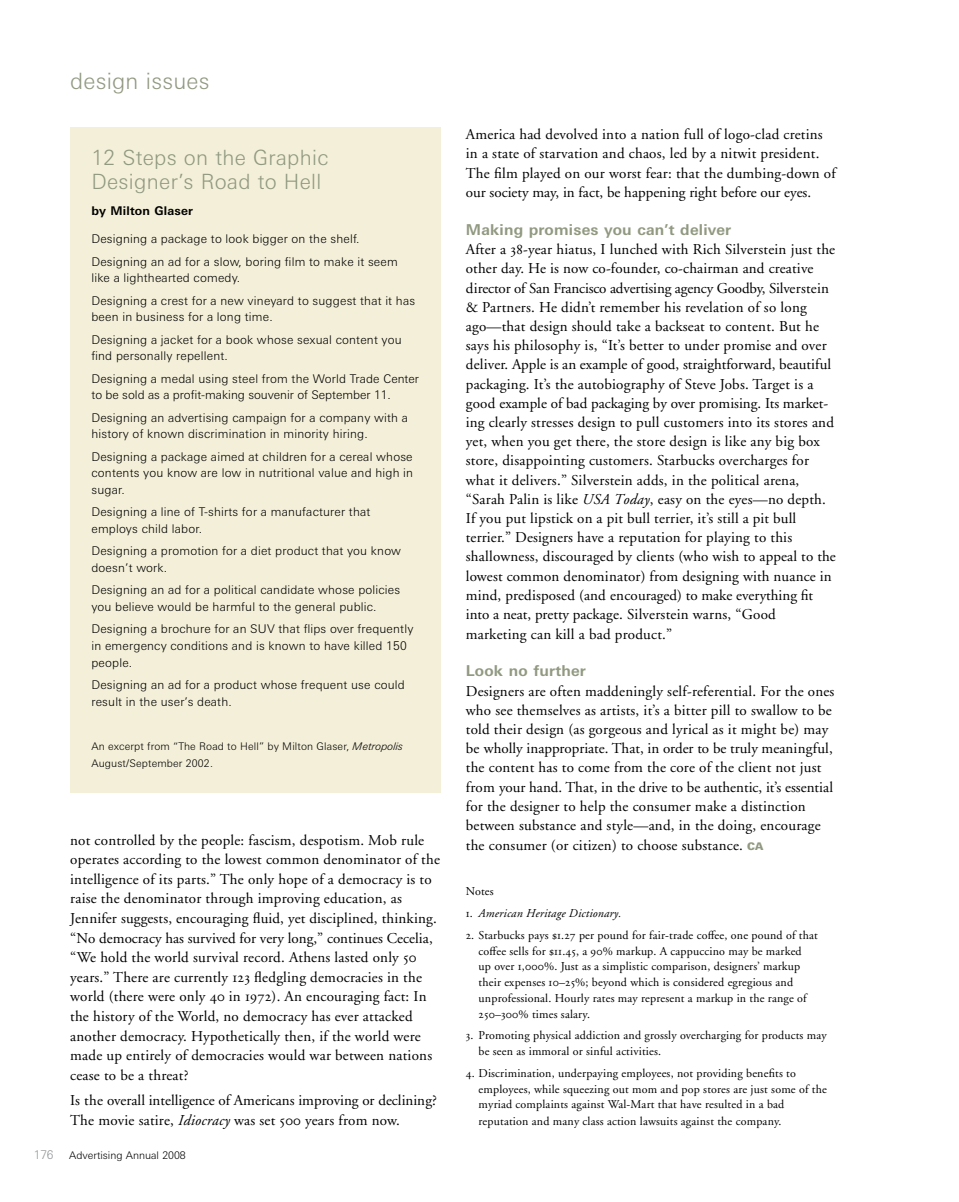
<style>
.page{position:relative;width:959px;height:1202px;background:#fff}
.page>*{position:absolute;margin:0;border:0;box-sizing:border-box;transform-origin:0 0}
.t1{font:300 22.5px "Linotype Univers Basic";letter-spacing:.01em;color:#919981}
.t2{font:300 21px/24px "Linotype Univers Basic";letter-spacing:.015em;color:#919981}
.t3{font:15px/19.2px "CA Garamond";letter-spacing:.015em;color:#000}
.t4{font:700 15px "Linotype Univers Basic";letter-spacing:.015em;color:#919981}
.t5{font:300 12px/16.5px "Linotype Univers Basic";letter-spacing:.015em;color:#000}
.t6{font:12px/15.8px "CA Garamond";letter-spacing:.015em;color:#000}
.t7{font:italic 12px "CA Garamond";letter-spacing:.015em;color:#000}
.t8{font:700 12px "Linotype Univers Basic";letter-spacing:.015em;color:#000}
.t9{font:300 12px "Linotype Univers Basic";color:#939598}
.t10{font:300 10.5px/16.5px "Linotype Univers Basic";letter-spacing:.015em;color:#000}
.s1{font-style:italic}
.s2{font-family:"Linotype Univers Basic";font-weight:900;font-size:10.5px;color:#919981}
.s3{font-style:normal}
.s4{font-family:"Adobe Garamond Exp"}
</style>
<div class="page">
<div style="left:70px;top:128px;width:370px;height:665px;background:#f3efd8"></div>
<h1 class="t1" style="left:70px;top:68px;width:141px">design issues</h1>
<h2 class="t2" style="left:91px;top:146px;width:238px">12 Steps on the Graphic<br>Designer’s Road to Hell</h2>
<p class="t8" style="left:91px;top:203px;width:103px">by Milton Glaser</p>
<p class="t5" style="left:91px;top:228px;width:308px;line-height:22.5px">Designing a package to look bigger on the shelf.<br>Designing an ad for a slow, boring film to make it seem</p>
<p class="t5" style="left:91px;top:267px;width:325px;line-height:22.5px">like a lighthearted comedy.<br>Designing a crest for a new vineyard to suggest that it has</p>
<p class="t5" style="left:91px;top:306px;width:312px;line-height:22.5px">been in business for a long time.<br>Designing a jacket for a book whose sexual content you</p>
<p class="t5" style="left:91px;top:345px;width:329px;line-height:22.5px">find personally repellent.<br>Designing a medal using steel from the World Trade Center</p>
<p class="t5" style="left:91px;top:384px;width:318px;line-height:22.5px">to be sold as a profit-making souvenir of September 11.<br>Designing an advertising campaign for a company with a</p>
<p class="t5" style="left:91px;top:423px;width:323px;line-height:22.5px">history of known discrimination in minority hiring.<br>Designing a package aimed at children for a cereal whose</p>
<p class="t5" style="left:91px;top:465px;width:323px">contents you know are low in nutritional value and high in sugar.</p>
<p class="t5" style="left:91px;top:504px;width:280px">Designing a line of T-shirts for a manufacturer that employs child labor.</p>
<p class="t5" style="left:91px;top:543px;width:311px">Designing a promotion for a diet product that you know doesn’t work.</p>
<p class="t5" style="left:91px;top:582px;width:310px">Designing an ad for a political candidate whose policies you believe would be harmful to the general public.</p>
<p class="t5" style="left:91px;top:621px;width:323px">Designing a brochure for an SUV that flips over frequently in emergency conditions and is known to have killed 150 people.</p>
<p class="t5" style="left:91px;top:676px;width:315px">Designing an ad for a product whose frequent use could result in the user’s death.</p>
<p class="t10" style="left:91px;top:738px;width:313px">An excerpt from “The Road to Hell” by Milton Glaser, <span class="s1">Metropolis<br></span>August/September 2002.</p>
<p class="t3" style="left:70px;top:830px;width:371px;line-height:19.6px">not controlled by the people: fascism, despotism. Mob rule operates according to the lowest common denominator of the intelligence of its parts.” The only hope of a democracy is to raise the denominator through improving education, as Jennifer suggests, encouraging fluid, yet disciplined, thinking. “No democracy has survived for very long,” continues Cecelia, “We hold the world survival record. Athens lasted only 50 years.” There are currently 123 fledgling democracies in the world (there were only 40 in 1972). An encouraging fact: In the history of the World, no democracy has ever attacked another democracy. Hypothetically then, if the world were made up entirely of democracies would war between nations cease to be a threat?</p>
<p class="t3" style="left:70px;top:1091px;width:368px">Is the overall intelligence of Americans improving or declining?<br>The movie satire, <span class="s1">Idiocracy</span> was set 500 years from now.</p>
<p class="t9" style="left:34px;top:1147px;width:21px">176</p>
<p class="t10" style="left:69px;top:1147px;width:118px">Advertising Annual 2008</p>
<p class="t3" style="left:466px;top:124px;width:371px">America had devolved into a nation full of logo-clad cretins in a state of starvation and chaos, led by a nitwit president.<br>The film played on our worst fear: that the dumbing-down of our society may, in fact, be happening right before our eyes.</p>
<p class="t4" style="left:466px;top:220px;width:267px">Making promises you can’t deliver</p>
<p class="t3" style="left:466px;top:240px;width:371px">After a 38-year hiatus, I lunched with Rich Silverstein just the other day. He is now co-founder, co-chairman and creative director of San Francisco advertising agency Goodby, Silverstein &amp; Partners. He didn’t remember his revelation of so long ago—that design should take a backseat to content. But he says his philosophy is, “It’s better to under promise and over deliver. Apple is an example of good, straightforward, beautiful packaging. It’s the autobiography of Steve Jobs. Target is a good example of bad packaging by over promising. Its market&shy;ing clearly stresses design to pull customers into its stores and yet, when you get there, the store design is like any big box store, disappointing customers. Starbucks overcharges for what it delivers.” Silverstein adds, in the political arena, “Sarah Palin is like <span class="s1">USA Today</span>, easy on the eyes—no depth.<br>If you put lipstick on a pit bull terrier, it’s still a pit bull terrier.” Designers have a reputation for playing to this shallowness, discouraged by clients (who wish to appeal to the lowest common denominator) from designing with nuance in mind, predisposed (and encouraged) to make everything fit into a neat, pretty package. Silverstein warns, “Good marketing can kill a bad product.”</p>
<p class="t4" style="left:466px;top:661px;width:121px">Look no further</p>
<p class="t3" style="left:466px;top:681px;width:370px">Designers are often maddeningly self-referential. For the ones who see themselves as artists, it’s a bitter pill to swallow to be told their design (as gorgeous and lyrical as it might be) may be wholly inappropriate. That, in order to be truly meaningful, the content has to come from the core of the client not just from your hand. That, in the drive to be authentic, it’s essential for the designer to help the consumer make a distinction between substance and style—and, in the doing, encourage the consumer (or citizen) to choose substance. <span class="s2">CA</span></p>
<p class="t6" style="left:466px;top:883px;width:29px">Notes</p>
<p class="t7" style="left:466px;top:906px;width:157px"><span class="s3">1.</span> American Heritage Dictionary.</p>
<p class="t6" style="left:478px;top:927px;width:341px;text-indent:-13px">2. Starbucks pays $1.27 per pound for fair-trade co<span class="s4">V</span>ee, one pound of that co<span class="s4">V</span>ee sells for $11.45, a 90% markup. A cappuccino may be marked<br>up over 1,000%. Just as a simplistic comparison, designers’ markup their expenses 10–25%; beyond which is considered egregious and unprofessional. Hourly rates may represent a markup in the range of 250–300% times salary.</p>
<p class="t6" style="left:478px;top:1028px;width:349px;text-indent:-13px">3. Promoting physical addiction and grossly overcharging for products may be seen as immoral or sinful activities.</p>
<p class="t6" style="left:478px;top:1065px;width:350px;text-indent:-13px">4. Discrimination, underpaying employees, not providing benefits to employees, while squeezing out mom and pop stores are just some of the myriad complaints against Wal-Mart that have resulted in a bad reputation and many class action lawsuits against the company.</p>
</div>
